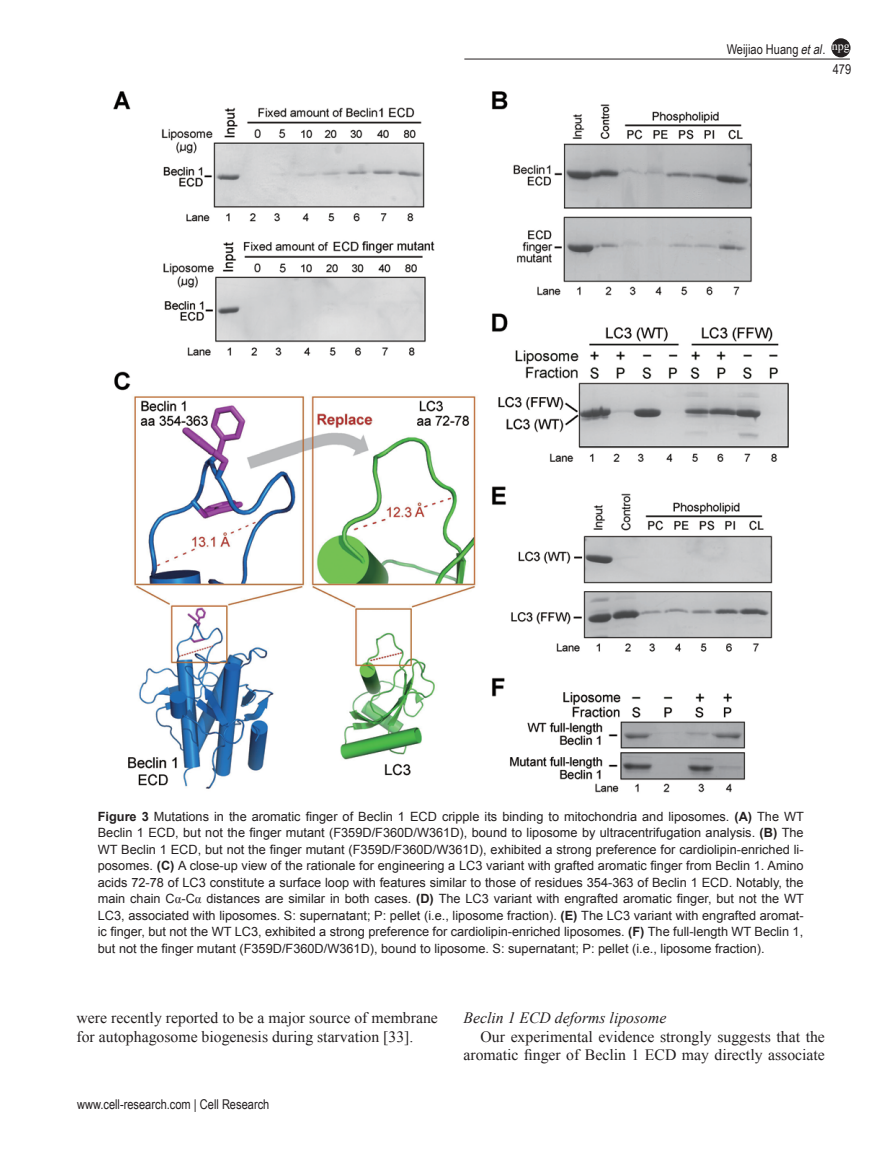
<style>
.page{position:relative;width:893px;height:1170px;background:#fff}
.page>*{position:absolute;margin:0;border:0;box-sizing:border-box;transform-origin:0 0}
.t1{font:15.75px/18.8px "Times New Roman";color:#231f20}
.t2{font:italic 15.75px "Times New Roman";color:#231f20}
.t3{font:13.5px "Arial Narrow";color:#231f20}
.t4{font:12.75px/16.5px "Arial";color:#231f20;text-align:justify}
.t5{font:12px "Times New Roman";color:#fff}
.s1{font-style:italic}
.s2{font-weight:700}
.s3{font-family:"Times New Roman"}
</style>
<div class="page">
<hr style="left:464px;top:59px;width:386px;height:1px;background:#231f20">
<div style="left:832px;top:39px;width:18px;height:18px;background:#231f20;border-radius:50%"></div>
<div style="left:831px;top:38px;width:19px;height:19px;border:2px solid #231f20;border-radius:50%"></div>
<img style="left:113px;top:91px;width:676px;height:702px">
<p class="t5" style="left:832px;top:38px;width:19px">npg</p>
<p class="t3" style="left:727px;top:40px;width:100px">Weijiao Huang <span class="s1">etal</span>.</p>
<p class="t3" style="left:833px;top:59px;width:20px">479</p>
<p class="t4" style="left:98px;top:808px;width:708px"><span class="s2">Figure 3</span> Mutations in the aromatic finger of Beclin 1 ECD cripple its binding to mitochondria and liposomes. <span class="s2">(A)</span> The WT Beclin 1 ECD, but not the finger mutant (F359D/F360D/W361D), bound to liposome by ultracentrifugation analysis. <span class="s2">(B)</span> The WT Beclin 1 ECD, but not the finger mutant (F359D/F360D/W361D), exhibited a strong preference for cardiolipin-enriched li&shy;posomes. <span class="s2">(C)</span> A close-up view of the rationale for engineering a LC3 variant with grafted aromatic finger from Beclin 1. Amino acids 72-78 of LC3 constitute a surface loop with features similar to those of residues 354-363 of Beclin 1 ECD. Notably, the main chain C<span class="s3">α</span>-C<span class="s3">α</span> distances are similar in both cases. <span class="s2">(D)</span> The LC3 variant with engrafted aromatic finger, but not the WT LC3, associated with liposomes. S: supernatant; P: pellet (i.e., liposome fraction). <span class="s2">(E)</span> The LC3 variant with engrafted aromat&shy;ic finger, but not the WT LC3, exhibited a strong preference for cardiolipin-enriched liposomes. <span class="s2">(F)</span> The full-length WT Beclin 1, but not the finger mutant (F359D/F360D/W361D), bound to liposome. S: supernatant; P: pellet (i.e., liposome fraction).</p>
<p class="t1" style="left:77px;top:1007px;width:363px">were recently reported to be a major source of membrane for autophagosome biogenesis during starvation [33].</p>
<p class="t2" style="left:463px;top:1006px;width:204px">Beclin 1 ECD deforms liposome</p>
<p class="t1" style="left:463px;top:1026px;width:363px;text-align:right">Our experimental evidence strongly suggests that the aromatic finger of Beclin 1 ECD may directly associate</p>
<p class="t3" style="left:77px;top:1094px;width:194px">www.cell-research.com | Cell Research</p>
</div>
